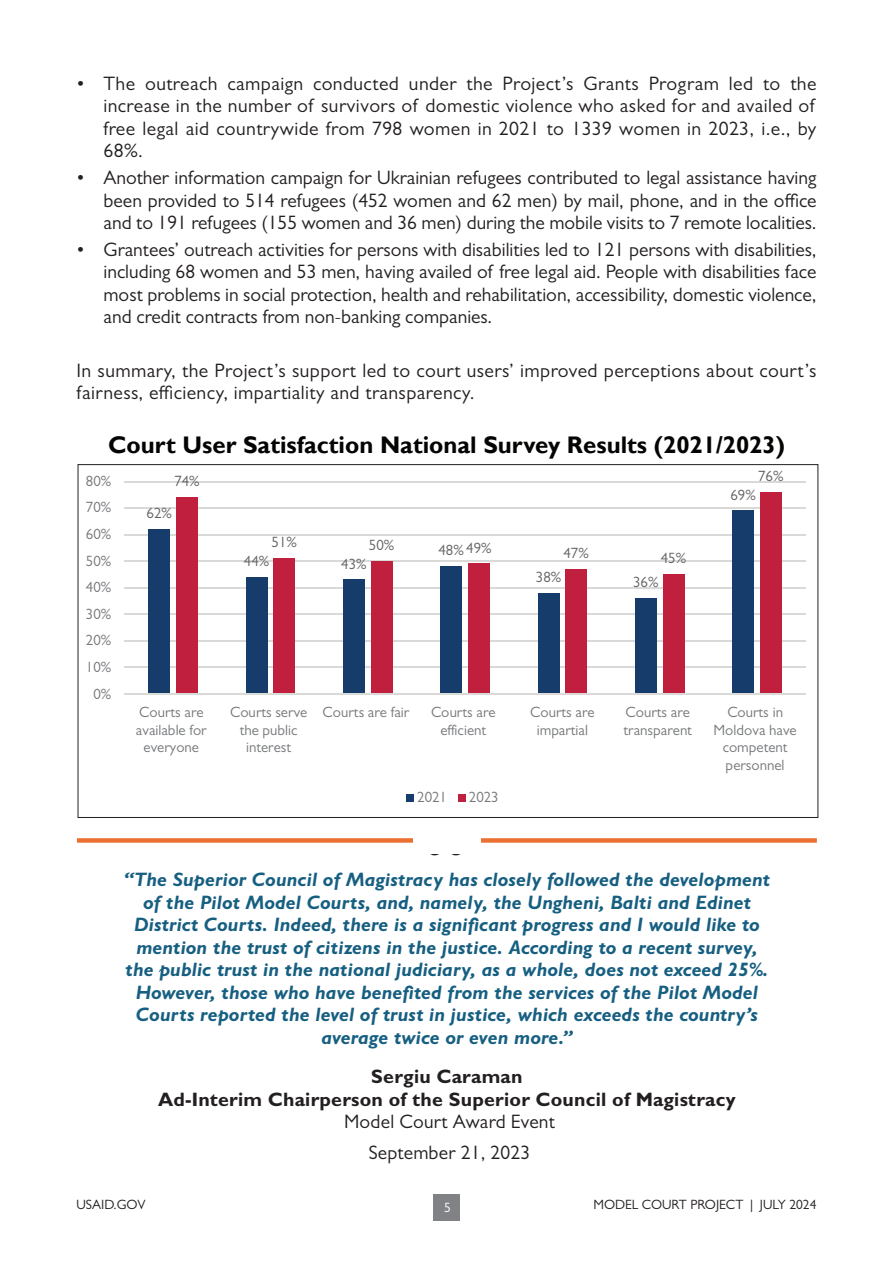
<style>
.page{position:relative;width:893px;height:1263px;background:#fff}
.page>*{position:absolute;margin:0;border:0;box-sizing:border-box;transform-origin:0 0}
.t1{font:700 24px "Gill Sans";color:#040503}
.t2{font:19.5px/22.5px "Gill Sans";letter-spacing:.015em;color:#231f20;text-align:justify}
.t3{font:italic 700 19.5px/22.5px "Gill Sans";letter-spacing:.01em;color:#175f81;text-align:center}
.t4{font:700 19.5px/22.5px "Gill Sans";letter-spacing:.01em;color:#231f20;text-align:center}
.t5{font:15px/17.5px "Gill Sans";color:#76787b;text-align:center}
.t6{font:15px "Gill Sans";letter-spacing:.005em;color:#636366}
.t7{font:13.5px "Gill Sans";color:#231f20}
.t8{font:13.5px "Gill Sans";color:#fff}
</style>
<div class="page">
<div style="left:77px;top:838px;width:740px;height:5px;background:#eb7032"></div>
<svg style="left:430px;top:854px;width:31px;height:2px"></svg>
<svg style="left:124px;top:481px;width:682px;height:321px"></svg>
<div style="left:413px;top:827px;width:68px;height:27px;background:#fff"></div>
<div style="left:434px;top:1194px;width:26px;height:27px;background:#808285"></div>
<p class="t2" style="left:104px;top:72px;width:714px;text-indent:-27px">• The outreach campaign conducted under the Project’s Grants Program led to the increase in the number of survivors of domestic violence who asked for and availed of free legal aid countrywide from 798 women in 2021 to 1339 women in 2023, i.e., by 68%.</p>
<p class="t2" style="left:104px;top:166px;width:714px;text-indent:-27px">• Another information campaign for Ukrainian refugees contributed to legal assistance having been provided to 514 refugees (452 women and 62 men) by mail, phone, and in the ofce and to 191 refugees (155 women and 36 men) during the mobile visits to 7 remote localities.</p>
<p class="t2" style="left:104px;top:238px;width:714px;text-indent:-27px">• Grantees’ outreach activities for persons with disabilities led to 121 persons with disabilities, including 68 women and 53 men, having availed of free legal aid. People with disabilities face most problems in social protection, health and rehabilitation, accessibility, domestic violence, and credit contracts from non-banking companies.</p>
<p class="t2" style="left:77px;top:359px;width:741px">In summary, the Project’s support led to court users’ improved perceptions about court’s fairness, efciency, impartiality and transparency.</p>
<h2 class="t1" style="left:108px;top:430px;width:678px">Court User Satisfaction National Survey Results (2021/2023)</h2>
<p class="t5" style="left:86px;top:472px;width:27px">80%</p>
<p class="t5" style="left:86px;top:499px;width:27px">70%</p>
<p class="t5" style="left:86px;top:525px;width:27px">60%</p>
<p class="t5" style="left:86px;top:552px;width:27px">50%</p>
<p class="t5" style="left:86px;top:578px;width:27px">40%</p>
<p class="t5" style="left:86px;top:605px;width:27px">30%</p>
<p class="t5" style="left:86px;top:631px;width:27px">20%</p>
<p class="t5" style="left:86px;top:658px;width:27px">10%</p>
<p class="t5" style="left:93px;top:685px;width:19px">0%</p>
<p class="t6" style="left:174px;top:473px;width:27px">74%</p>
<p class="t6" style="left:147px;top:505px;width:27px">62%</p>
<p class="t6" style="left:272px;top:534px;width:27px">51%</p>
<p class="t6" style="left:369px;top:536px;width:27px">50%</p>
<p class="t6" style="left:466px;top:539px;width:27px">49%</p>
<p class="t6" style="left:439px;top:542px;width:27px">48%</p>
<p class="t6" style="left:244px;top:552px;width:27px">44%</p>
<p class="t6" style="left:341px;top:555px;width:27px">43%</p>
<p class="t6" style="left:564px;top:544px;width:27px">47%</p>
<p class="t6" style="left:536px;top:568px;width:27px">38%</p>
<p class="t6" style="left:661px;top:550px;width:27px">45%</p>
<p class="t6" style="left:633px;top:574px;width:27px">36%</p>
<p class="t6" style="left:758px;top:467px;width:27px">76%</p>
<p class="t6" style="left:730px;top:486px;width:27px">69%</p>
<p class="t5" style="left:136px;top:703px;width:72px">Courts are available for everyone</p>
<p class="t5" style="left:230px;top:703px;width:79px">Courts serve the public interest</p>
<p class="t5" style="left:323px;top:703px;width:88px">Courts are fair</p>
<p class="t5" style="left:431px;top:703px;width:66px">Courts are efficient</p>
<p class="t5" style="left:530px;top:703px;width:66px">Courts are impartial</p>
<p class="t5" style="left:624px;top:703px;width:70px;text-align:left">Courts are transparent</p>
<p class="t5" style="left:714px;top:703px;width:85px">Courts in<br>Moldova have competent personnel</p>
<p class="t5" style="left:417px;top:788px;width:31px">2021</p>
<p class="t5" style="left:469px;top:788px;width:31px">2023</p>
<p class="t3" style="left:124px;top:868px;width:647px">“The Superior Council of Magistracy has closely followed the development of the Pilot Model Courts, and, namely, the Ungheni, Balti and Edinet District Courts. Indeed, there is a signifcant progress and I would like to mention the trust of citizens in the justice. According to a recent survey, the public trust in the national judiciary, as a whole, does not exceed 25%.<br>However, those who have benefted from the services of the Pilot Model Courts reported the level of trust in justice, which exceeds the country’s average twice or even more.”</p>
<h3 class="t4" style="left:158px;top:1065px;width:579px">Sergiu Caraman<br>Ad-Interim Chairperson of the Superior Council of Magistracy</h3>
<p class="t2" style="left:344px;top:1110px;width:212px">Model Court Award Event</p>
<p class="t2" style="left:369px;top:1141px;width:163px">September 21, 2023</p>
<p class="t7" style="left:77px;top:1197px;width:71px">USAID.GOV</p>
<p class="t8" style="left:444px;top:1199px;width:8px">5</p>
<p class="t7" style="left:593px;top:1197px;width:225px">MODEL COURT PROJECT | JULY 2024</p>
</div>
